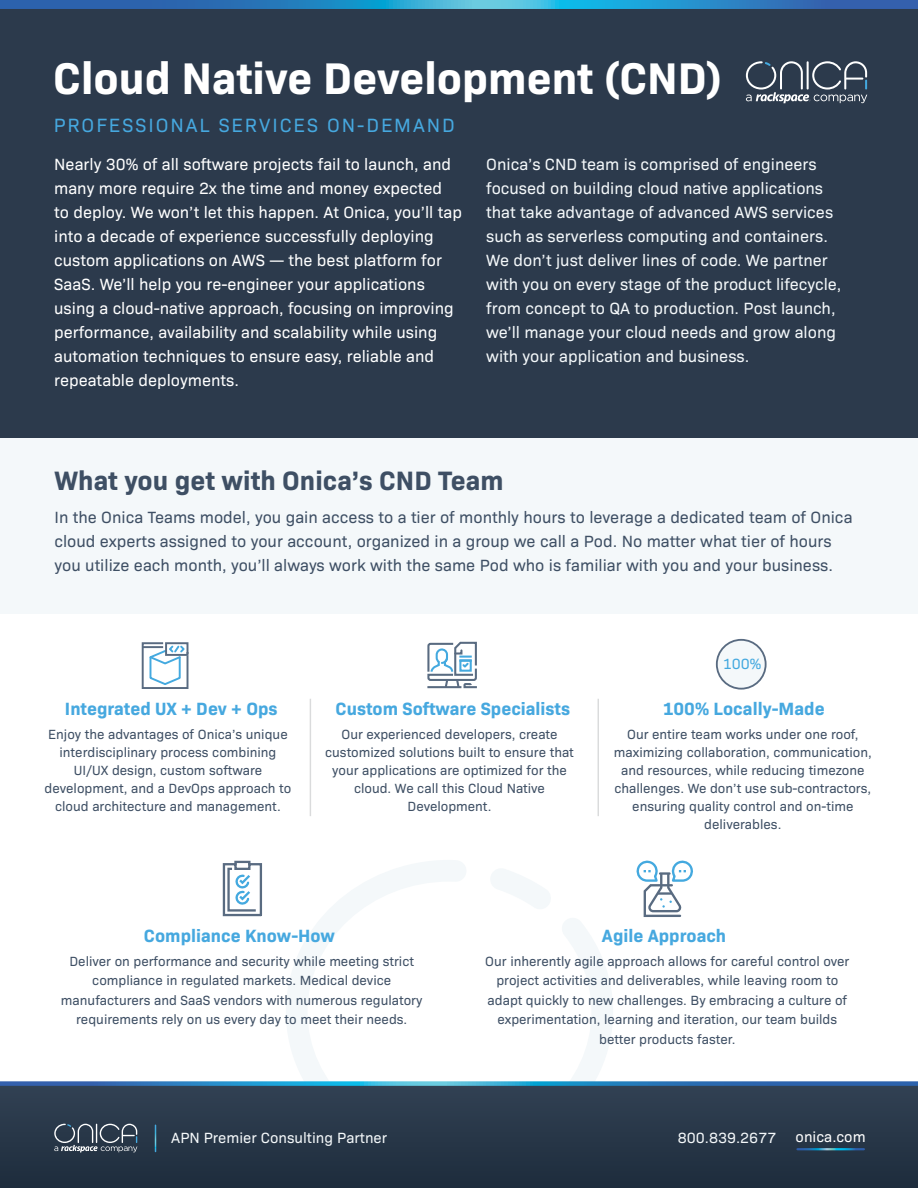
<style>
.page{position:relative;width:918px;height:1188px;background:#fff}
.page>*{position:absolute;margin:0;border:0;box-sizing:border-box;transform-origin:0 0}
.t1{font:700 45px "Bio Sans";color:#fff}
.t2{font:700 27px "Bio Sans";color:#3e4f64}
.t3{font:19.5px "Bio Sans";letter-spacing:.1em;color:#46a8df}
.t4{font:700 18px "Bio Sans";color:#46a8df}
.t5{font:16.5px/24px "Bio Sans";color:#fff}
.t6{font:16.5px/24px "Bio Sans";color:#f4f8fa}
.t7{font:16.5px/24px "Bio Sans";color:#3e4f64}
.t8{font:15px "Bio Sans";color:#f4f8fa}
.t9{font:15px "Bio Sans";color:#fff}
.t10{font:15px "Bio Sans";color:#44a9df}
.t11{font:13.5px/18px "Bio Sans";color:#3e4f64;text-align:center}
</style>
<div class="page">
<svg style="left:286px;top:860px;width:327px;height:221px"></svg>
<div style="left:0;top:436px;width:917px;height:177px;background:#f4f8fa"></div>
<div style="left:0;top:0;width:918px;height:437px;background:#2c3a4c"></div>
<div style="left:0;top:1085px;width:918px;height:103px;background:#283748"></div>
<hr style="left:797px;top:1148px;width:67px;height:2px;background:#fff">
<svg style="left:0;top:1081px;width:918px;height:5px;background:#3b8cc3"></svg>
<svg style="left:746px;top:61px;width:121px;height:42px"></svg>
<svg style="left:141px;top:642px;width:48px;height:47px"></svg>
<div style="left:165px;top:642px;width:23px;height:14px;border:2px solid #596b81"></div>
<hr style="left:310px;top:699px;width:1px;height:117px;background:#dadbdc">
<hr style="left:598px;top:699px;width:1px;height:117px;background:#dadbdc">
<svg style="left:427px;top:641px;width:50px;height:48px"></svg>
<div style="left:717px;top:640px;width:49px;height:49px;background:#f4f8fa;border-radius:50%"></div>
<div style="left:716px;top:639px;width:51px;height:51px;border:2px solid #596b81;border-radius:50%"></div>
<div style="left:234px;top:861px;width:17px;height:6px;border:2px solid #596b81"></div>
<svg style="left:222px;top:862px;width:40px;height:55px"></svg>
<svg style="left:636px;top:860px;width:57px;height:57px"></svg>
<svg style="left:54px;top:1124px;width:83px;height:28px"></svg>
<svg style="left:155px;top:1125px;width:1px;height:27px"></svg>
<svg style="left:0;top:0;width:918px;height:9px;background:#2d87c2"></svg>
<h1 class="t1" style="left:53px;top:44px;width:670px">Cloud Native Development (CND)</h1>
<h3 class="t3" style="left:54px;top:111px;width:403px">PROFESSIONAL SERVICES ON-DEMAND</h3>
<p class="t5" style="left:54px;top:151px;width:409px">Nearly 30% of all software projects fail to launch, and many more require 2x the time and money expected<br>to deploy. We won’t let this happen. At Onica, you’ll tap into a decade of experience successfully deploying custom applications on AWS — the best platform for SaaS. We’ll help you re-engineer your applications using a cloud-native approach, focusing on improving performance, availability and scalability while using automation techniques to ensure easy, reliable and repeatable deployments.</p>
<p class="t6" style="left:486px;top:151px;width:357px">Onica’s CND team is comprised of engineers focused on building cloud native applications that take advantage of advanced AWS services such as serverless computing and containers.<br>We don’t just deliver lines of code. We partner with you on every stage of the product lifecycle, from concept to QA to production. Post launch, we’ll manage your cloud needs and grow along with your application and business.</p>
<h2 class="t2" style="left:54px;top:460px;width:451px">What you get with Onica’s CND Team</h2>
<p class="t7" style="left:55px;top:504px;width:800px">In the Onica Teams model, you gain access to a tier of monthly hours to leverage a dedicated team of Onica cloud experts assigned to your account, organized in a group we call a Pod. No matter what tier of hours you utilize each month, you’ll always work with the same Pod who is familiar with you and your business.</p>
<p class="t10" style="left:723px;top:652px;width:40px">100%</p>
<h3 class="t4" style="left:65px;top:695px;width:214px">Integrated UX + Dev + Ops</h3>
<h3 class="t4" style="left:335px;top:695px;width:236px">Custom Software Specialists</h3>
<h3 class="t4" style="left:663px;top:695px;width:163px">100% Locally-Made</h3>
<p class="t11" style="left:45px;top:724px;width:248px">Enjoy the advantages of Onica’s unique interdisciplinary process combining UI/UX design, custom software development, and a DevOps approach to cloud architecture and management.</p>
<p class="t11" style="left:325px;top:724px;width:250px">Our experienced developers, create customized solutions built to ensure that your applications are optimized for the cloud. We call this Cloud Native Development.</p>
<p class="t11" style="left:614px;top:724px;width:259px">Our entire team works under one roof, maximizing collaboration, communication, and resources, while reducing timezone challenges. We don’t use sub-contractors, ensuring quality control and on-time deliverables.</p>
<h3 class="t4" style="left:144px;top:922px;width:193px">Compliance Know-How</h3>
<p class="t11" style="left:61px;top:950px;width:363px;line-height:19.5px">Deliver on performance and security while meeting strict compliance in regulated markets. Medical device manufacturers and SaaS vendors with numerous regulatory requirements rely on us every day to meet their needs.</p>
<h3 class="t4" style="left:602px;top:922px;width:126px">Agile Approach</h3>
<p class="t11" style="left:485px;top:950px;width:366px;line-height:19.5px">Our inherently agile approach allows for careful control over project activities and deliverables, while leaving room to adapt quickly to new challenges. By embracing a culture of experimentation, learning and iteration, our team builds better products faster.</p>
<p class="t8" style="left:171px;top:1127px;width:217px">APN Premier Consulting Partner</p>
<p class="t8" style="left:678px;top:1127px;width:100px">800.839.2677</p>
<p class="t9" style="left:796px;top:1126px;width:71px">onica.com</p>
</div>
